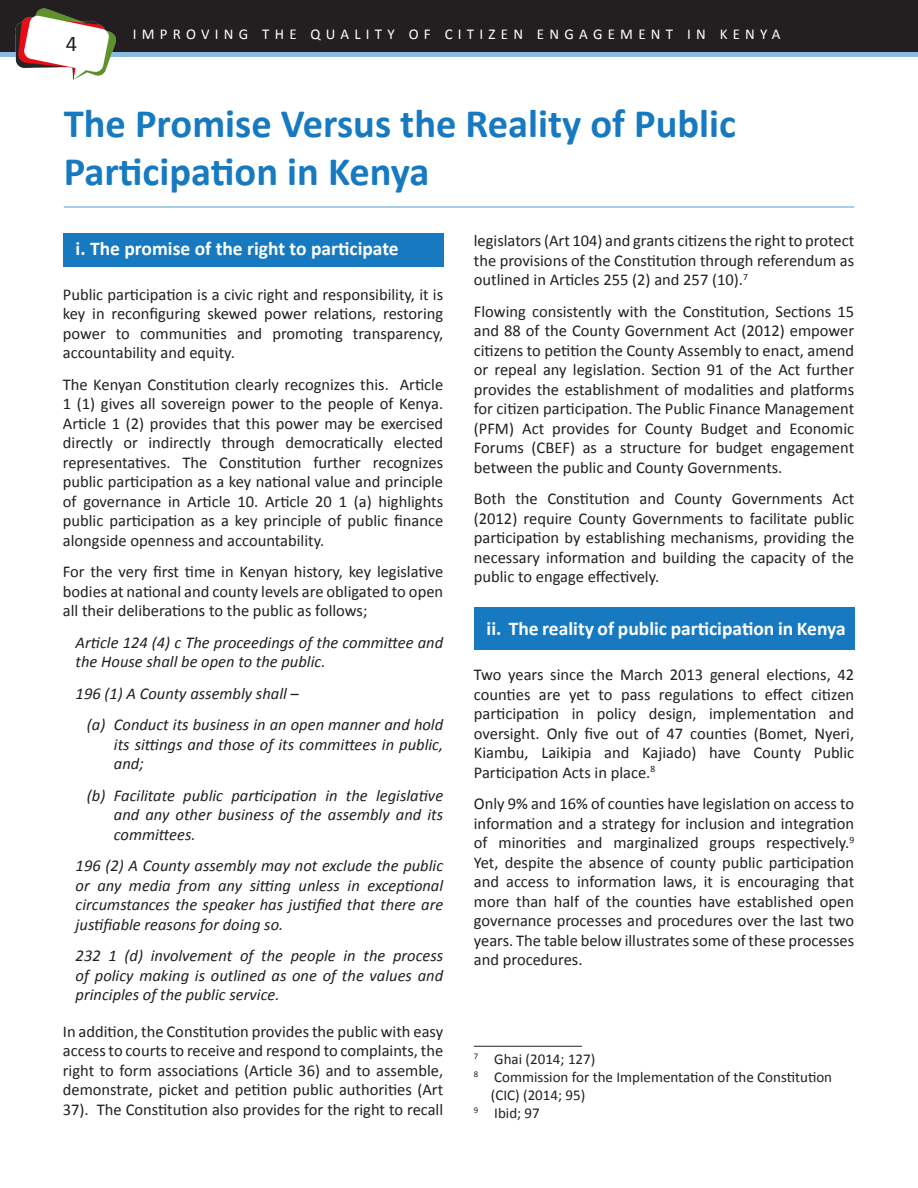
<style>
.page{position:relative;width:918px;height:1188px;background:#fff}
.page>*{position:absolute;margin:0;border:0;box-sizing:border-box;transform-origin:0 0}
.Titles{font:700 40.5px/48.6px "Calibri";color:#177ac0}
.t1{font:22.5px "Calibri";color:#231f20}
.subhead{font:700 19.5px "Calibri";color:#fff}
.t2{font:16.5px/19.5px "Calibri";color:#231f20;text-align:justify}
.List_Paragraph{font:italic 16.5px/19.5px "Calibri";color:#231f20;text-align:justify}
.Footnote_text{font:15px/18px "Calibri";color:#231f20}
.t3{font:15px "Calibri";letter-spacing:.35em;color:#fff}
</style>
<div class="page">
<div style="left:0;top:49px;width:918px;height:8px;background:#8bbcdf"></div>
<div style="left:0;top:0;width:918px;height:52px;background:#231f20"></div>
<img style="left:16px;top:8px;width:100px;height:71px">
<div style="left:64px;top:234px;width:380px;height:33px;background:#177ac0"></div>
<div style="left:474px;top:607px;width:380px;height:42px;background:#177ac0"></div>
<hr style="left:474px;top:1046px;width:108px;height:1px;background:#231f20">
<hr style="left:64px;top:206px;width:790px;height:2px;background:#177ac0">
<h2 class="t1" style="left:66px;top:29px;width:13px">4</h2>
<p class="t3" style="left:133px;top:24px;width:649px">IMPROVING THE QUALITY OF CITIZEN ENGAGEMENT IN KENYA</p>
<p class="Titles" style="left:64px;top:99px;width:674px">The Promise Versus the Reality of Public<br>Participation in Kenya</p>
<p class="subhead" style="left:76px;top:236px;width:325px">i. The promise of the right to participate</p>
<p class="t2" style="left:63px;top:285px;width:382px">Public participation is a civic right and responsibility, it is key in reconfiguring skewed power relations, restoring power to communities and promoting transparency, accountability and equity.</p>
<p class="t2" style="left:63px;top:375px;width:382px">The Kenyan Constitution clearly recognizes this. Article 1 (1) gives all sovereign power to the people of Kenya.<br>Article 1 (2) provides that this power may be exercised directly or indirectly through democratically elected representatives. The Constitution further recognizes public participation as a key national value and principle of governance in Article 10. Article 20 1 (a) highlights public participation as a key principle of public finance alongside openness and accountability.</p>
<p class="t2" style="left:63px;top:562px;width:382px">For the very first time in Kenyan history, key legislative bodies at national and county levels are obligated to open all their deliberations to the public as follows;</p>
<p class="List_Paragraph" style="left:76px;top:632px;width:369px">Article 124 (4) c The proceedings of the committee and the House shall be open to the public.</p>
<p class="List_Paragraph" style="left:76px;top:683px;width:225px">196 (1) A County assembly shall –</p>
<p class="List_Paragraph" style="left:114px;top:715px;width:331px;text-indent:-27px">(a) Conduct its business in an open manner and hold its sittings and those of its committees in public, and;</p>
<p class="List_Paragraph" style="left:114px;top:785px;width:331px;text-indent:-27px">(b) Facilitate public participation in the legislative and any other business of the assembly and its committees.</p>
<p class="List_Paragraph" style="left:76px;top:856px;width:369px">196 (2) A County assembly may not exclude the public or any media from any sitting unless in exceptional circumstances the speaker has justified that there are justifiable reasons for doing so.</p>
<p class="List_Paragraph" style="left:76px;top:946px;width:369px">232 1 (d) involvement of the people in the process of policy making is outlined as one of the values and principles of the public service.</p>
<p class="t2" style="left:63px;top:1022px;width:382px">In addition, the Constitution provides the public with easy access to courts to receive and respond to complaints, the right to form associations (Article 36) and to assemble, demonstrate, picket and petition public authorities (Art 37). The Constitution also provides for the right to recall</p>
<p class="t2" style="left:474px;top:231px;width:382px">legislators (Art 104) and grants citizens the right to protect the provisions of the Constitution through referendum as outlined in Articles 255 (2) and 257 (10).<sup>7</sup></p>
<p class="t2" style="left:474px;top:302px;width:382px">Flowing consistently with the Constitution, Sections 15 and 88 of the County Government Act (2012) empower citizens to petition the County Assembly to enact, amend or repeal any legislation. Section 91 of the Act further provides the establishment of modalities and platforms for citizen participation. The Public Finance Management (PFM) Act provides for County Budget and Economic Forums (CBEF) as a structure for budget engagement between the public and County Governments.</p>
<p class="t2" style="left:474px;top:489px;width:382px">Both the Constitution and County Governments Act (2012) require County Governments to facilitate public participation by establishing mechanisms, providing the necessary information and building the capacity of the public to engage effectively.</p>
<p class="subhead" style="left:487px;top:616px;width:361px">ii. The reality of public participation in Kenya</p>
<p class="t2" style="left:474px;top:665px;width:382px">Two years since the March 2013 general elections, 42 counties are yet to pass regulations to effect citizen participation in policy design, implementation and oversight. Only five out of 47 counties (Bomet, Nyeri, Kiambu, Laikipia and Kajiado) have County Public Participation Acts in place.<sup>8</sup></p>
<p class="t2" style="left:474px;top:794px;width:382px">Only 9% and 16% of counties have legislation on access to information and a strategy for inclusion and integration of minorities and marginalized groups respectively.<sup>9<br></sup>Yet, despite the absence of county public participation and access to information laws, it is encouraging that more than half of the counties have established open governance processes and procedures over the last two years. The table below illustrates some of these processes and procedures.</p>
<p class="Footnote_text" style="left:474px;top:1050px;width:123px"><sup>7</sup> Ghai (2014; 127)</p>
<p class="Footnote_text" style="left:491px;top:1068px;width:343px;text-indent:-17px"><sup>8</sup> Commission for the Implementation of the Constitution (CIC) (2014; 95)</p>
<p class="Footnote_text" style="left:474px;top:1104px;width:67px"><sup>9</sup> Ibid; 97</p>
</div>
